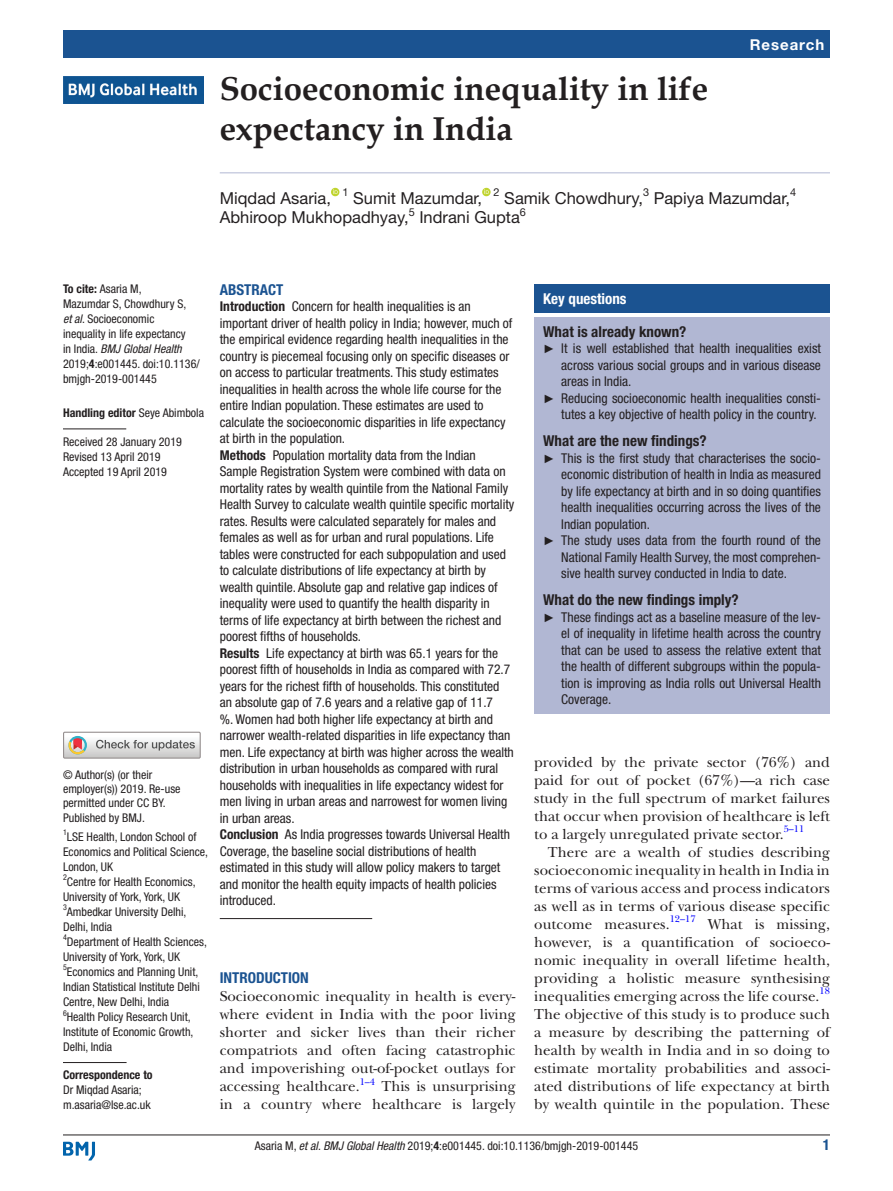
<style>
.page{position:relative;width:893px;height:1191px;background:#fff}
.page>*{position:absolute;margin:0;border:0;box-sizing:border-box;transform-origin:0 0}
.t1{font:700 33px/39px "Book Antiqua";color:#231f20}
.t2{font:16.5px "Helvetica Neue LT Std";color:#231f20}
.t3{font:15px/18px "New Baskerville";color:#231f20;text-align:justify}
.t4{font:700 condensed 15px "Helvetica Neue LT Std";color:#231f20}
.t5{font:700 condensed 15px "Helvetica Neue LT Std";color:#1b5391}
.t6{font:700 condensed 15px "Helvetica Neue LT Std";color:#fff}
.t7{font:700 15px "Helvetica Neue LT Std";color:#fff}
.t8{font:condensed 13.5px/16.5px "Helvetica Neue LT Std";color:#231f20;text-align:justify}
.t9{font:condensed 12px/15px "Helvetica Neue LT Std";color:#231f20}
.t10{font:700 condensed 12px "Helvetica Neue LT Std";color:#231f20}
.t11{font:10.95px "Helvetica Neue LT Std";color:#231f20}
.t12{font:9.9px "New Baskerville";letter-spacing:.005em;color:#00f}
.s1{font-weight:700}
.s2{font-style:italic}
.s3{font-weight:400}
.s4{font-family:"Arial";font-stretch:normal;font-size:12px}
</style>
<div class="page">
<hr style="left:63px;top:1134px;width:767px;height:1px;background:#231f20">
<svg style="left:63px;top:1141px;width:32px;height:19px"></svg>
<div style="left:63px;top:731px;width:138px;height:27px;border:1px solid #969090"></div>
<svg style="left:64px;top:732px;width:136px;height:26px"></svg>
<hr style="left:220px;top:172px;width:610px;height:1px;background:#b1b7d3">
<svg style="left:331px;top:188px;width:8px;height:8px"></svg>
<svg style="left:482px;top:188px;width:9px;height:8px"></svg>
<div style="left:63px;top:31px;width:767px;height:27px;background:#1b5391"></div>
<hr style="left:63px;top:428px;width:63px;height:1px;background:#231f20">
<hr style="left:63px;top:1062px;width:64px;height:1px;background:#231f20">
<img style="left:63px;top:77px;width:141px;height:27px">
<div style="left:534px;top:284px;width:296px;height:29px;background:#1b5391"></div>
<div style="left:534px;top:317px;width:296px;height:396px;background:#b1b7d3"></div>
<hr style="left:220px;top:918px;width:152px;height:1px;background:#231f20">
<h1 class="t1" style="left:220px;top:70px;width:490px">Socioeconomic inequality in life expectancy in India</h1>
<p class="t7" style="left:750px;top:35px;width:76px">Research</p>
<p class="t2" style="left:220px;top:188px;width:113px">Miqdad Asaria,</p>
<p class="t11" style="left:342px;top:186px;width:8px">1</p>
<p class="t2" style="left:353px;top:188px;width:130px">Sumit Mazumdar,</p>
<p class="t11" style="left:494px;top:186px;width:8px">2</p>
<p class="t2" style="left:504px;top:188px;width:140px">Samik Chowdhury,</p>
<p class="t11" style="left:643px;top:186px;width:8px">3</p>
<p class="t2" style="left:654px;top:188px;width:138px">Papiya Mazumdar,</p>
<p class="t11" style="left:790px;top:186px;width:8px">4</p>
<p class="t2" style="left:220px;top:207px;width:190px">Abhiroop Mukhopadhyay,</p>
<p class="t11" style="left:409px;top:205px;width:8px">5</p>
<p class="t2" style="left:419px;top:207px;width:102px">Indrani Gupta</p>
<p class="t11" style="left:520px;top:205px;width:8px">6</p>
<p class="t9" style="left:63px;top:281px;width:138px"><span class="s1">To cite:</span> Asaria M,<br>Mazumdar S, Chowdhury S,<br><span class="s2">et al</span>. Socioeconomic inequality in life expectancy<br>in India. <span class="s2">BMJ Global Health<br></span>2019;<span class="s1">4</span>:e001445. doi:10.1136/ bmjgh-2019-001445</p>
<p class="t10" style="left:63px;top:405px;width:142px">Handling editor <span class="s3">Seye Abimbola</span></p>
<p class="t9" style="left:63px;top:434px;width:120px">Received 28 January 2019<br>Revised 13 April 2019<br>Accepted 19 April 2019</p>
<p class="t9" style="left:63px;top:767px;width:119px;line-height:14.4px">© Author(s) (or their employer(s)) 2019. Re-use permitted under CC BY.<br>Published by BMJ.</p>
<p class="t9" style="left:63px;top:829px;width:147px"><sup>1</sup>LSE Health, London School of<br>Economics and Political Science,<br>London, UK<br><sup>2</sup>Centre for Health Economics,<br>University of York, York, UK<br><sup>3</sup>Ambedkar University Delhi,<br>Delhi, India<br><sup>4</sup>Department of Health Sciences,<br>University of York, York, UK<br><sup>5</sup>Economics and Planning Unit,<br>Indian Statistical Institute Delhi<br>Centre, New Delhi, India<br><sup>6</sup>Health Policy Research Unit,<br>Institute of Economic Growth,<br>Delhi, India</p>
<p class="t10" style="left:63px;top:1067px;width:91px">Correspondence to</p>
<p class="t9" style="left:63px;top:1082px;width:89px">Dr Miqdad Asaria; m.asaria@lse.ac.uk</p>
<p class="t5" style="left:220px;top:280px;width:49px">Abstract</p>
<p class="t8" style="left:220px;top:298px;width:296px;text-align:left"><span class="s1">Introduction</span> Concern for health inequalities is an important driver of health policy in India; however, much of the empirical evidence regarding health inequalities in the country is piecemeal focusing only on specific diseases or on access to particular treatments. This study estimates inequalities in health across the whole life course for the entire Indian population. These estimates are used to calculate the socioeconomic disparities in life expectancy at birth in the population.<br><span class="s1">Methods</span> Population mortality data from the Indian Sample Registration System were combined with data on mortality rates by wealth quintile from the National Family Health Survey to calculate wealth quintile specific mortality rates. Results were calculated separately for males and females as well as for urban and rural populations. Life tables were constructed for each subpopulation and used to calculate distributions of life expectancy at birth by wealth quintile. Absolute gap and relative gap indices of inequality were used to quantify the health disparity in terms of life expectancy at birth between the richest and poorest fifths of households.<br><span class="s1">Results</span> Life expectancy at birth was 65.1 years for the poorest fifth of households in India as compared with 72.7 years for the richest fifth of households. This constituted an absolute gap of 7.6 years and a relative gap of 11.7<br>%. Women had both higher life expectancy at birth and narrower wealth-related disparities in life expectancy than men. Life expectancy at birth was higher across the wealth distribution in urban households as compared with rural households with inequalities in life expectancy widest for men living in urban areas and narrowest for women living in urban areas.<br><span class="s1">Conclusion</span> As India progresses towards Universal Health Coverage, the baseline social distributions of health estimated in this study will allow policy makers to target and monitor the health equity impacts of health policies introduced.</p>
<p class="t5" style="left:220px;top:969px;width:91px">Introduction</p>
<p class="t3" style="left:220px;top:987px;width:297px">Socioeconomic inequality in health is every&shy;where evident in India with the poor living shorter and sicker lives than their richer compatriots and often facing catastrophic and impoverishing out-of-pocket outlays for accessing healthcare.</p>
<p class="t12" style="left:360px;top:1075px;width:17px">1–4</p>
<p class="t3" style="left:220px;top:1077px;width:297px;text-align:right">This is unsurprising<br>in a country where healthcare is largely</p>
<p class="t6" style="left:543px;top:289px;width:85px">Key questions</p>
<p class="t4" style="left:543px;top:322px;width:145px">What is already known?</p>
<p class="t8" style="left:543px;top:340px;width:279px"><span class="s4">►</span> It is well established that health inequalities exist</p>
<p class="t8" style="left:561px;top:356px;width:261px">across various social groups and in various disease</p>
<p class="t8" style="left:561px;top:373px;width:72px">areas in India.</p>
<p class="t8" style="left:543px;top:389px;width:279px"><span class="s4">►</span> Reducing socioeconomic health inequalities consti-</p>
<p class="t8" style="left:561px;top:406px;width:257px">tutes a key objective of health policy in the country.</p>
<p class="t4" style="left:543px;top:431px;width:165px">What are the new findings?</p>
<p class="t8" style="left:543px;top:449px;width:279px"><span class="s4">►</span> This is the first study that characterises the socio-</p>
<p class="t8" style="left:561px;top:466px;width:261px">economic distribution of health in India as measured</p>
<p class="t8" style="left:561px;top:482px;width:261px">by life expectancy at birth and in so doing quantifies</p>
<p class="t8" style="left:561px;top:499px;width:261px">health inequalities occurring across the lives of the</p>
<p class="t8" style="left:561px;top:515px;width:90px">Indian population.</p>
<p class="t8" style="left:543px;top:532px;width:279px"><span class="s4">►</span> The study uses data from the fourth round of the</p>
<p class="t8" style="left:561px;top:548px;width:261px">National Family Health Survey, the most comprehen-</p>
<p class="t8" style="left:561px;top:565px;width:227px">sive health survey conducted in India to date.</p>
<p class="t4" style="left:543px;top:590px;width:197px">What do the new findings imply?</p>
<p class="t8" style="left:561px;top:608px;width:261px;text-indent:-18px"><span class="s4">►</span> These findings act as a baseline measure of the lev&shy;el of inequality in lifetime health across the country that can be used to assess the relative extent that the health of different subgroups within the popula&shy;tion is improving as India rolls out Universal Health Coverage.</p>
<p class="t3" style="left:534px;top:753px;width:297px">provided by the private sector (76%) and paid for out of pocket (67%)—a rich case study in the full spectrum of market failures that occur when provision of healthcare is left to a largely unregulated private sector.</p>
<p class="t12" style="left:784px;top:823px;width:22px">5–11</p>
<p class="t3" style="left:534px;top:843px;width:297px;text-indent:14px">There are a wealth of studies describing socioeconomic inequality in health in India in terms of various access and process indicators as well as in terms of various disease specific outcome measures.</p>
<p class="t12" style="left:670px;top:913px;width:27px">12–17</p>
<p class="t3" style="left:534px;top:915px;width:297px;text-indent:174px">What is missing, however, is a quantification of socioeco&shy;nomic inequality in overall lifetime health, providing a holistic measure synthesising inequalities emerging across the life course.</p>
<p class="t12" style="left:820px;top:985px;width:12px">18</p>
<p class="t3" style="left:534px;top:1005px;width:297px">The objective of this study is to produce such a measure by describing the patterning of health by wealth in India and in so doing to estimate mortality probabilities and associ&shy;ated distributions of life expectancy at birth by wealth quintile in the population. These</p>
<p class="t9" style="left:255px;top:1137px;width:385px">Asaria M, <span class="s2">et al</span>. <span class="s2">BMJ Global Health</span> 2019;<span class="s1">4</span>:e001445. doi:10.1136/bmjgh-2019-001445</p>
<p class="t5" style="left:823px;top:1135px;width:9px">1</p>
</div>
